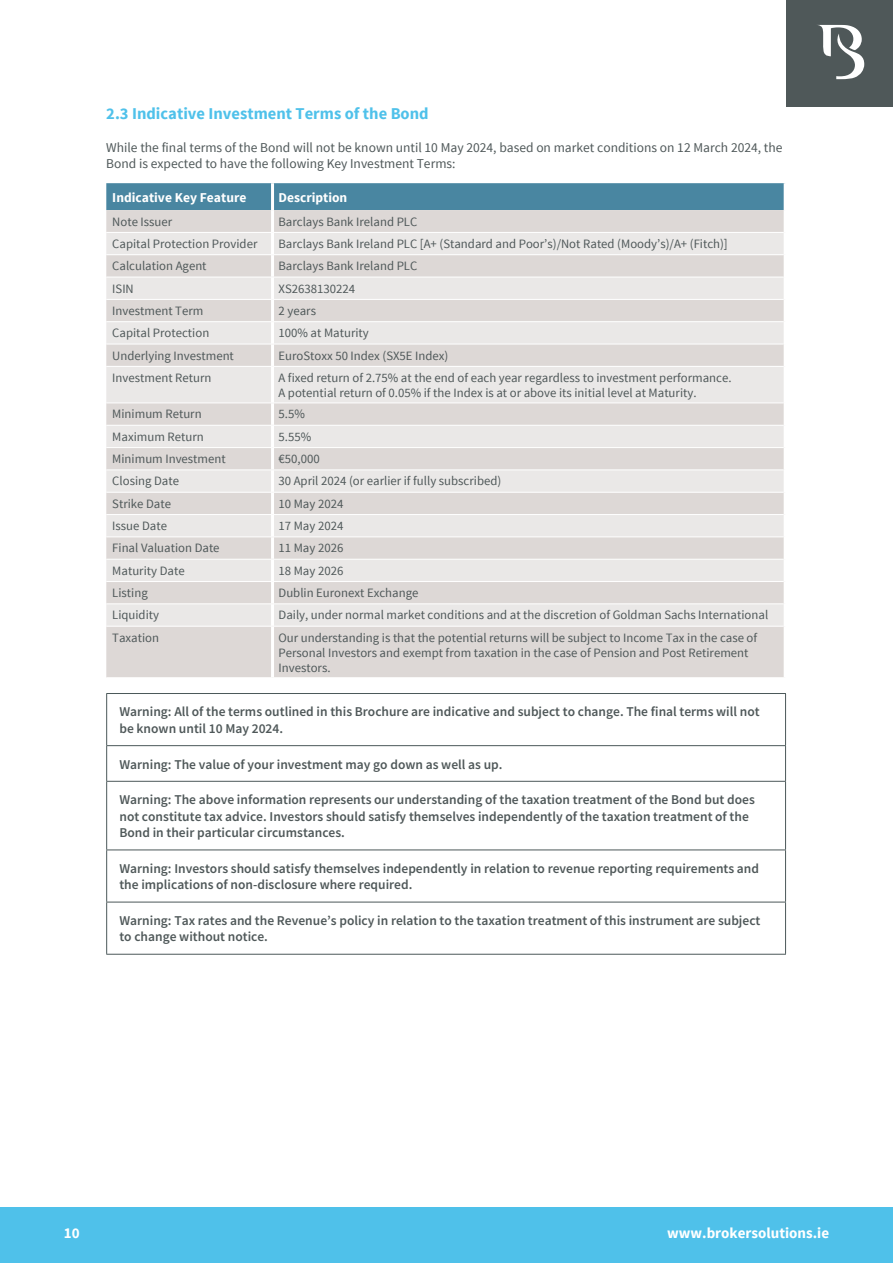
<style>
.page{position:relative;width:893px;height:1263px;background:#fff}
.page>*{position:absolute;margin:0;border:0;box-sizing:border-box;transform-origin:0 0}
.t1{font:700 16.5px "Source Sans Pro";color:#4fc1ea}
.t2{font:700 15px "Source Sans Pro";color:#fff}
.t3{font:600 13.5px/16.5px "Source Sans Pro";color:#4f5859}
.t4{font:13.5px/16.5px "Source Sans Pro";color:#4f5859}
.t5{font:700 13.5px "Source Sans Pro";color:#fff}
.t6{font:12.75px/15px "Source Sans Pro";color:#4f5859}
</style>
<div class="page">
<div style="left:787px;top:0;width:106px;height:106px;background:#4f5859"></div>
<svg style="left:818px;top:25px;width:46px;height:54px"></svg>
<div style="left:0;top:1208px;width:893px;height:55px;background:#4fc1ea"></div>
<div style="left:106px;top:183px;width:678px;height:27px;background:#4986a1"></div>
<div style="left:106px;top:210px;width:678px;height:22px;background:#ddd8d6"></div>
<svg style="left:106px;top:233px;width:678px;height:170px;fill:#eae8e7"></svg>
<svg style="left:106px;top:404px;width:678px;height:273px;fill:#ddd8d6"></svg>
<hr style="left:271px;top:210px;width:3px;height:22px;background:#fff">
<hr style="left:271px;top:233px;width:3px;height:21px;background:#fff">
<hr style="left:271px;top:255px;width:3px;height:22px;background:#fff">
<hr style="left:271px;top:277px;width:3px;height:22px;background:#fff">
<hr style="left:271px;top:300px;width:3px;height:21px;background:#fff">
<hr style="left:271px;top:322px;width:3px;height:22px;background:#fff">
<hr style="left:271px;top:344px;width:3px;height:22px;background:#fff">
<hr style="left:271px;top:367px;width:3px;height:36px;background:#fff">
<hr style="left:271px;top:403px;width:3px;height:22px;background:#fff">
<hr style="left:271px;top:426px;width:3px;height:21px;background:#fff">
<hr style="left:271px;top:448px;width:3px;height:21px;background:#fff">
<hr style="left:271px;top:470px;width:3px;height:22px;background:#fff">
<hr style="left:271px;top:493px;width:3px;height:21px;background:#fff">
<hr style="left:271px;top:515px;width:3px;height:21px;background:#fff">
<hr style="left:271px;top:537px;width:3px;height:22px;background:#fff">
<hr style="left:271px;top:560px;width:3px;height:21px;background:#fff">
<hr style="left:271px;top:582px;width:3px;height:21px;background:#fff">
<hr style="left:271px;top:604px;width:3px;height:22px;background:#fff">
<hr style="left:271px;top:626px;width:3px;height:51px;background:#fff">
<hr style="left:271px;top:183px;width:3px;height:27px;background:#fff">
<hr style="left:106px;top:254px;width:167px;height:1px;background:#fff">
<hr style="left:106px;top:277px;width:167px;height:1px;background:#fff">
<hr style="left:106px;top:299px;width:167px;height:1px;background:#fff">
<hr style="left:106px;top:321px;width:167px;height:1px;background:#fff">
<hr style="left:106px;top:344px;width:167px;height:1px;background:#fff">
<hr style="left:106px;top:366px;width:167px;height:1px;background:#fff">
<hr style="left:106px;top:425px;width:167px;height:1px;background:#fff">
<hr style="left:106px;top:447px;width:167px;height:1px;background:#fff">
<hr style="left:106px;top:469px;width:167px;height:1px;background:#fff">
<hr style="left:106px;top:492px;width:167px;height:1px;background:#fff">
<hr style="left:106px;top:514px;width:167px;height:1px;background:#fff">
<hr style="left:106px;top:536px;width:167px;height:1px;background:#fff">
<hr style="left:106px;top:559px;width:167px;height:1px;background:#fff">
<hr style="left:106px;top:581px;width:167px;height:1px;background:#fff">
<hr style="left:106px;top:603px;width:167px;height:1px;background:#fff">
<hr style="left:106px;top:626px;width:167px;height:1px;background:#fff">
<hr style="left:273px;top:254px;width:511px;height:1px;background:#fff">
<hr style="left:273px;top:277px;width:511px;height:1px;background:#fff">
<hr style="left:273px;top:299px;width:511px;height:1px;background:#fff">
<hr style="left:273px;top:321px;width:511px;height:1px;background:#fff">
<hr style="left:273px;top:344px;width:511px;height:1px;background:#fff">
<hr style="left:273px;top:366px;width:511px;height:1px;background:#fff">
<hr style="left:273px;top:425px;width:511px;height:1px;background:#fff">
<hr style="left:273px;top:447px;width:511px;height:1px;background:#fff">
<hr style="left:273px;top:469px;width:511px;height:1px;background:#fff">
<hr style="left:273px;top:492px;width:511px;height:1px;background:#fff">
<hr style="left:273px;top:514px;width:511px;height:1px;background:#fff">
<hr style="left:273px;top:536px;width:511px;height:1px;background:#fff">
<hr style="left:273px;top:559px;width:511px;height:1px;background:#fff">
<hr style="left:273px;top:581px;width:511px;height:1px;background:#fff">
<hr style="left:273px;top:603px;width:511px;height:1px;background:#fff">
<hr style="left:273px;top:626px;width:511px;height:1px;background:#fff">
<hr style="left:106px;top:693px;width:680px;height:1px;background:#4b5859">
<hr style="left:106px;top:694px;width:1px;height:51px;background:#4b5859">
<hr style="left:785px;top:694px;width:1px;height:51px;background:#4b5859">
<hr style="left:106px;top:745px;width:680px;height:1px;background:#4b5859">
<hr style="left:106px;top:746px;width:1px;height:35px;background:#4b5859">
<hr style="left:785px;top:746px;width:1px;height:35px;background:#4b5859">
<hr style="left:106px;top:781px;width:680px;height:1px;background:#4b5859">
<hr style="left:106px;top:782px;width:1px;height:67px;background:#4b5859">
<hr style="left:785px;top:782px;width:1px;height:67px;background:#4b5859">
<hr style="left:106px;top:849px;width:680px;height:1px;background:#4b5859">
<hr style="left:106px;top:850px;width:1px;height:52px;background:#4b5859">
<hr style="left:785px;top:850px;width:1px;height:52px;background:#4b5859">
<hr style="left:106px;top:902px;width:680px;height:1px;background:#4b5859">
<hr style="left:106px;top:902px;width:1px;height:52px;background:#4b5859">
<hr style="left:785px;top:902px;width:1px;height:52px;background:#4b5859">
<hr style="left:106px;top:954px;width:680px;height:1px;background:#4b5859">
<p class="t1" style="left:106px;top:103px;width:324px">2.3 Indicative Investment Terms of the Bond</p>
<p class="t4" style="left:106px;top:139px;width:678px">While the final terms of the Bond will not be known until 10 May 2024, based on market conditions on 12 March 2024, the<br>Bond is expected to have the following Key Investment Terms:</p>
<p class="t5" style="left:112px;top:189px;width:136px">Indicative Key Feature</p>
<p class="t5" style="left:279px;top:189px;width:70px">Description</p>
<p class="t6" style="left:112px;top:214px;width:61px">Note Issuer</p>
<p class="t6" style="left:279px;top:214px;width:140px">Barclays Bank Ireland PLC</p>
<p class="t6" style="left:112px;top:236px;width:147px">Capital Protection Provider</p>
<p class="t6" style="left:279px;top:236px;width:451px">Barclays Bank Ireland PLC [A+ (Standard and Poor’s)/Not Rated (Moody’s)/A+ (Fitch)]</p>
<p class="t6" style="left:112px;top:259px;width:96px">Calculation Agent</p>
<p class="t6" style="left:279px;top:259px;width:140px">Barclays Bank Ireland PLC</p>
<p class="t6" style="left:112px;top:281px;width:23px">ISIN</p>
<p class="t6" style="left:279px;top:281px;width:78px">XS2638130224</p>
<p class="t6" style="left:112px;top:303px;width:93px">Investment Term</p>
<p class="t6" style="left:279px;top:303px;width:39px">2 years</p>
<p class="t6" style="left:112px;top:326px;width:99px">Capital Protection</p>
<p class="t6" style="left:279px;top:326px;width:92px">100% at Maturity</p>
<p class="t6" style="left:112px;top:348px;width:123px">Underlying Investment</p>
<p class="t6" style="left:279px;top:348px;width:171px">EuroStoxx 50 Index (SX5E Index)</p>
<p class="t6" style="left:112px;top:370px;width:101px">Investment Return</p>
<p class="t6" style="left:279px;top:370px;width:454px">A fixed return of 2.75% at the end of each year regardless to investment performance.</p>
<p class="t6" style="left:279px;top:385px;width:420px">A potential return of 0.05% if the Index is at or above its initial level at Maturity.</p>
<p class="t6" style="left:112px;top:407px;width:91px">Minimum Return</p>
<p class="t6" style="left:279px;top:407px;width:28px">5.5%</p>
<p class="t6" style="left:112px;top:429px;width:93px">Maximum Return</p>
<p class="t6" style="left:279px;top:429px;width:34px">5.55%</p>
<p class="t6" style="left:112px;top:452px;width:115px">Minimum Investment</p>
<p class="t6" style="left:279px;top:452px;width:43px">€50,000</p>
<p class="t6" style="left:112px;top:474px;width:68px">Closing Date</p>
<p class="t6" style="left:279px;top:474px;width:224px">30 April 2024 (or earlier if fully subscribed)</p>
<p class="t6" style="left:112px;top:496px;width:60px">Strike Date</p>
<p class="t6" style="left:279px;top:496px;width:66px">10 May 2024</p>
<p class="t6" style="left:112px;top:519px;width:56px">Issue Date</p>
<p class="t6" style="left:279px;top:519px;width:66px">17 May 2024</p>
<p class="t6" style="left:112px;top:541px;width:109px">Final Valuation Date</p>
<p class="t6" style="left:279px;top:541px;width:66px">11 May 2026</p>
<p class="t6" style="left:112px;top:563px;width:74px">Maturity Date</p>
<p class="t6" style="left:279px;top:563px;width:66px">18 May 2026</p>
<p class="t6" style="left:112px;top:586px;width:37px">Listing</p>
<p class="t6" style="left:279px;top:586px;width:141px">Dublin Euronext Exchange</p>
<p class="t6" style="left:112px;top:608px;width:48px">Liquidity</p>
<p class="t6" style="left:279px;top:608px;width:491px">Daily, under normal market conditions and at the discretion of Goldman Sachs International</p>
<p class="t6" style="left:112px;top:630px;width:48px">Taxation</p>
<p class="t6" style="left:279px;top:630px;width:480px">Our understanding is that the potential returns will be subject to Income Tax in the case of<br>Personal Investors and exempt from taxation in the case of Pension and Post Retirement<br>Investors.</p>
<p class="t3" style="left:119px;top:703px;width:642px">Warning: All of the terms outlined in this Brochure are indicative and subject to change. The final terms will not be known until 10 May 2024.</p>
<p class="t3" style="left:119px;top:756px;width:385px">Warning: The value of your investment may go down as well as up.</p>
<p class="t3" style="left:119px;top:791px;width:637px">Warning: The above information represents our understanding of the taxation treatment of the Bond but does not constitute tax advice. Investors should satisfy themselves independently of the taxation treatment of the<br>Bond in their particular circumstances.</p>
<p class="t3" style="left:119px;top:860px;width:641px">Warning: Investors should satisfy themselves independently in relation to revenue reporting requirements and the implications of non-disclosure where required.</p>
<p class="t3" style="left:119px;top:912px;width:642px">Warning: Tax rates and the Revenue’s policy in relation to the taxation treatment of this instrument are subject to change without notice.</p>
<p class="t2" style="left:64px;top:1224px;width:17px">10</p>
<p class="t2" style="left:667px;top:1224px;width:163px">www.brokersolutions.ie</p>
</div>
